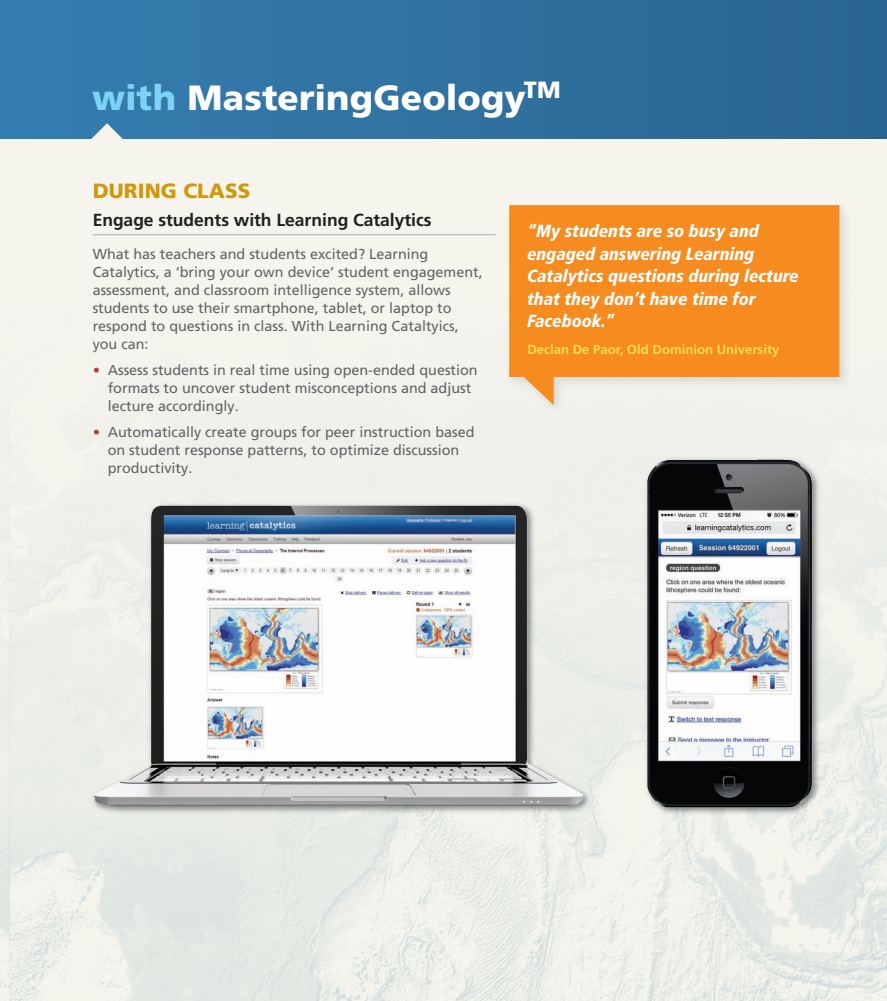
<style>
.page{position:relative;width:887px;height:1001px;background:#fff}
.page>*{position:absolute;margin:0;border:0;box-sizing:border-box;transform-origin:0 0}
.t1{font:900 35px "Frutiger LT Com";color:#fff}
.t2{font:900 20.62px "Frutiger LT Com";letter-spacing:.005em;color:#d0990c}
.t3{font:italic 900 condensed 17.5px/22.5px "Frutiger LT Com";color:#fff}
.t4{font:700 17.5px "Frutiger LT Com";letter-spacing:-.005em;color:#231f20}
.t5{font:14.38px/18.1px "Frutiger LT Com";color:#636366}
.t6{font:700 13.12px "Frutiger LT Com";color:#ffde4e}
.s1{color:#7cd3f6}
.s2{font-family:"New Caledonia LT Std";font-size:15px;color:#b04130}
</style>
<div class="page">
<div style="left:0;top:128px;width:9px;height:872px;background:#f5f5ee"></div>
<div style="left:9px;top:128px;width:877px;height:872px;background:#f5f5ee"></div>
<div style="left:0;top:0;width:9px;height:138px;background:#337db1"></div>
<div style="left:9px;top:0;width:877px;height:138px;background:linear-gradient(to right,#357eb1,#29658f)"></div>
<img style="left:0;top:396px;width:886px;height:604px">
<svg style="left:77px;top:123px;width:60px;height:16px"></svg>
<hr style="left:93px;top:234px;width:402px;height:1px;background:#a8a9ad">
<div style="left:505px;top:201px;width:347px;height:216px;background:#231f20;opacity:.12"></div>
<svg style="left:509px;top:205px;width:330px;height:200px;background:#f4983a"></svg>
<img style="left:89px;top:501px;width:504px;height:315px">
<img style="left:92px;top:506px;width:491px;height:300px">
<img style="left:642px;top:454px;width:180px;height:363px">
<img style="left:647px;top:459px;width:164px;height:348px">
<h1 class="t1" style="left:92px;top:76px;width:470px"><span class="s1">with</span> MasteringGeology<sup>TM</sup></h1>
<h2 class="t2" style="left:93px;top:178px;width:159px">DURING CLASS</h2>
<p class="t4" style="left:93px;top:209px;width:340px">Engage students with Learning Catalytics</p>
<p class="t5" style="left:93px;top:244px;width:391px">What has teachers and students excited? Learning Catalytics, a ‘bring your own device’ student engagement, assessment, and classroom intelligence system, allows students to use their smartphone, tablet, or laptop to respond to questions in class. With Learning Cataltyics, you can:</p>
<p class="t5" style="left:108px;top:361px;width:371px;text-indent:-15px"><span class="s2">•</span> Assess students in real time using open-ended question formats to uncover student misconceptions and adjust lecture accordingly.</p>
<p class="t5" style="left:108px;top:423px;width:368px;text-indent:-15px"><span class="s2">•</span> Automatically create groups for peer instruction based on student response patterns, to optimize discussion productivity.</p>
<p class="t3" style="left:527px;top:219px;width:273px">“My students are so busy and engaged answering Learning<br>Catalytics questions during lecture that they don’t have time for<br>Facebook.”</p>
<p class="t6" style="left:527px;top:341px;width:253px">Declan De Paor, Old Dominion University</p>
</div>
